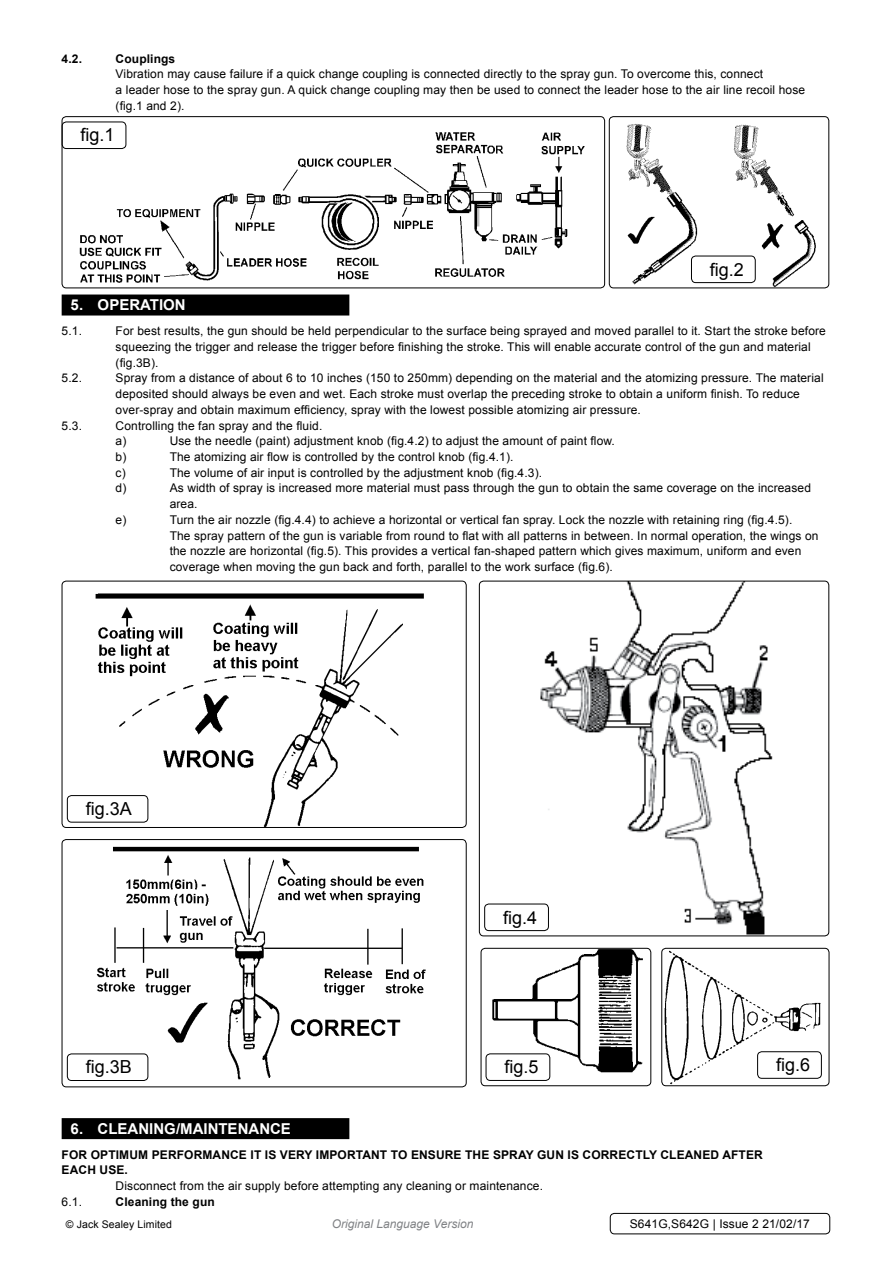
<style>
.page{position:relative;width:893px;height:1263px;background:#fff}
.page>*{position:absolute;margin:0;border:0;box-sizing:border-box;transform-origin:0 0}
.t1{font:18px "Arial";color:#000}
.t2{font:700 15px "Arial";color:#fff}
.t3{font:12px/15.8px "Arial";letter-spacing:.01em;color:#000}
.t4{font:700 12px "Arial";letter-spacing:.01em;color:#000}
.t5{font:italic 12px "Arial";color:#808285}
.t6{font:10.5px "Arial";letter-spacing:.01em;color:#000}
</style>
<div class="page">
<div style="left:62px;top:294px;width:287px;height:21px;background:#000"></div>
<div style="left:62px;top:1118px;width:287px;height:21px;background:#000"></div>
<div style="left:610px;top:1213px;width:220px;height:21px;border:1px solid #000;border-radius:4px"></div>
<img style="left:69px;top:121px;width:516px;height:162px">
<div style="left:62px;top:116px;width:543px;height:172px;border:1px solid #000;border-radius:4px"></div>
<img style="left:626px;top:124px;width:190px;height:162px">
<div style="left:609px;top:116px;width:220px;height:172px;border:1px solid #000;border-radius:4px"></div>
<img style="left:96px;top:846px;width:330px;height:235px">
<div style="left:62px;top:839px;width:405px;height:248px;border:1px solid #000;border-radius:4px"></div>
<img style="left:85px;top:593px;width:339px;height:233px">
<div style="left:62px;top:581px;width:405px;height:247px;border:1px solid #000;border-radius:4px"></div>
<img style="left:534px;top:583px;width:239px;height:351px">
<div style="left:479px;top:581px;width:350px;height:355px;border:1px solid #000;border-radius:4px"></div>
<img style="left:492px;top:950px;width:151px;height:126px">
<div style="left:481px;top:948px;width:170px;height:138px;border:1px solid #000;border-radius:4px"></div>
<img style="left:664px;top:950px;width:157px;height:134px">
<div style="left:661px;top:948px;width:168px;height:138px;border:1px solid #000;border-radius:4px"></div>
<div style="left:62px;top:122px;width:64px;height:27px;border:1px solid #000;border-radius:4px"></div>
<div style="left:691px;top:256px;width:65px;height:27px;border:1px solid #000;border-radius:4px"></div>
<div style="left:67px;top:1053px;width:81px;height:28px;border:1px solid #000;border-radius:4px"></div>
<div style="left:67px;top:795px;width:81px;height:27px;border:1px solid #000;border-radius:4px"></div>
<div style="left:484px;top:904px;width:65px;height:27px;border:1px solid #000;border-radius:4px"></div>
<div style="left:486px;top:1053px;width:64px;height:28px;border:1px solid #000;border-radius:4px"></div>
<div style="left:757px;top:1051px;width:65px;height:28px;border:1px solid #000;border-radius:4px"></div>
<p class="t4" style="left:62px;top:51px;width:40px">4.2. C</p>
<p class="t4" style="left:124px;top:51px;width:52px">OUPLINGS</p>
<p class="t3" style="left:116px;top:67px;width:691px">Vibration may cause failure if a quick change coupling is connected directly to the spray gun. To overcome this, connect<br>a leader hose to the spray gun. A quick change coupling may then be used to connect the leader hose to the air line recoil hose (fig.1 and 2).</p>
<h1 class="t1" style="left:81px;top:123px;width:36px">fig.1</h1>
<h1 class="t1" style="left:710px;top:257px;width:36px">fig.2</h1>
<p class="t2" style="left:71px;top:295px;width:117px">5. OPERATION</p>
<p class="t3" style="left:62px;top:323px;width:40px">5.1. F</p>
<p class="t3" style="left:116px;top:323px;width:712px;text-indent:7px">or best results, the gun should be held perpendicular to the surface being sprayed and moved parallel to it. Start the stroke before squeezing the trigger and release the trigger before finishing the stroke. This will enable accurate control of the gun and material (fig.3B).</p>
<p class="t3" style="left:62px;top:370px;width:40px">5.2. S</p>
<p class="t3" style="left:116px;top:370px;width:709px;text-indent:8px">pray from a distance of about 6 to 10 inches (150 to 250mm) depending on the material and the atomizing pressure. The material deposited should always be even and wet. Each stroke must overlap the preceding stroke to obtain a uniform finish. To reduce over-spray and obtain maximum efficiency, spray with the lowest possible atomizing air pressure.</p>
<p class="t3" style="left:62px;top:417px;width:22px">5.3.</p>
<p class="t3" style="left:116px;top:417px;width:208px">Controlling the fan spray and the fluid. a)</p>
<p class="t3" style="left:170px;top:433px;width:447px">Use the needle (paint) adjustment knob (fig.4.2) to adjust the amount of paint flow.</p>
<p class="t3" style="left:116px;top:449px;width:12px">b)</p>
<p class="t3" style="left:170px;top:449px;width:345px">The atomizing air flow is controlled by the control knob (fig.4.1).</p>
<p class="t3" style="left:116px;top:465px;width:12px">c)</p>
<p class="t3" style="left:170px;top:465px;width:374px">The volume of air input is controlled by the adjustment knob (fig.4.3).</p>
<p class="t3" style="left:116px;top:480px;width:12px">d)</p>
<p class="t3" style="left:170px;top:480px;width:643px">As width of spray is increased more material must pass through the gun to obtain the same coverage on the increased area.</p>
<p class="t3" style="left:116px;top:512px;width:12px">e)</p>
<p class="t3" style="left:170px;top:512px;width:650px">Turn the air nozzle (fig.4.4) to achieve a horizontal or vertical fan spray. Lock the nozzle with retaining ring (fig.4.5).<br>The spray pattern of the gun is variable from round to flat with all patterns in between. In normal operation, the wings on the nozzle are horizontal (fig.5). This provides a vertical fan-shaped pattern which gives maximum, uniform and even coverage when moving the gun back and forth, parallel to the work surface (fig.6).</p>
<h1 class="t1" style="left:86px;top:797px;width:48px">fig.3A</h1>
<h1 class="t1" style="left:86px;top:1055px;width:48px">fig.3B</h1>
<h1 class="t1" style="left:503px;top:905px;width:36px">fig.4</h1>
<h1 class="t1" style="left:504px;top:1055px;width:36px">fig.5</h1>
<h1 class="t1" style="left:776px;top:1053px;width:36px">fig.6</h1>
<p class="t2" style="left:71px;top:1119px;width:222px">6. CLEANING/MAINTENANCE</p>
<p class="t4" style="left:62px;top:1146px;width:48px">FOR OPTIMUM</p>
<p class="t4" style="left:152px;top:1146px;width:9px">PERF</p>
<p class="t4" style="left:184px;top:1146px;width:20px">ORMANCE</p>
<p class="t4" style="left:251px;top:1146px;width:39px">ITISVERY</p>
<p class="t4" style="left:316px;top:1146px;width:40px">IMPORTANT</p>
<p class="t4" style="left:391px;top:1146px;width:30px">TO ENSURE</p>
<p class="t4" style="left:465px;top:1146px;width:37px">THE SPRAYGUN</p>
<p class="t4" style="left:568px;top:1146px;width:43px">IS CORRECTLY</p>
<p class="t4" style="left:660px;top:1146px;width:10px">CLEANED</p>
<p class="t4" style="left:722px;top:1146px;width:10px">AFTER</p>
<p class="t4" style="left:62px;top:1162px;width:10px">EAC</p>
<p class="t4" style="left:87px;top:1162px;width:22px">H USE</p>
<p class="t4" style="left:125px;top:1162px;width:5px">.</p>
<p class="t3" style="left:62px;top:1178px;width:33px">D</p>
<p class="t3" style="left:124px;top:1178px;width:420px">isconnect from the air supply before attempting any cleaning or maintenance.</p>
<p class="t3" style="left:62px;top:1194px;width:22px">6.1.</p>
<p class="t4" style="left:116px;top:1194px;width:101px">CLEANING THE GUN</p>
<p class="t6" style="left:66px;top:1217px;width:108px">© Jack Sealey Limited</p>
<p class="t5" style="left:332px;top:1216px;width:143px">Original Language Version</p>
<p class="t3" style="left:630px;top:1216px;width:182px">S641G,S642G | Issue 2 21/02/17</p>
</div>
